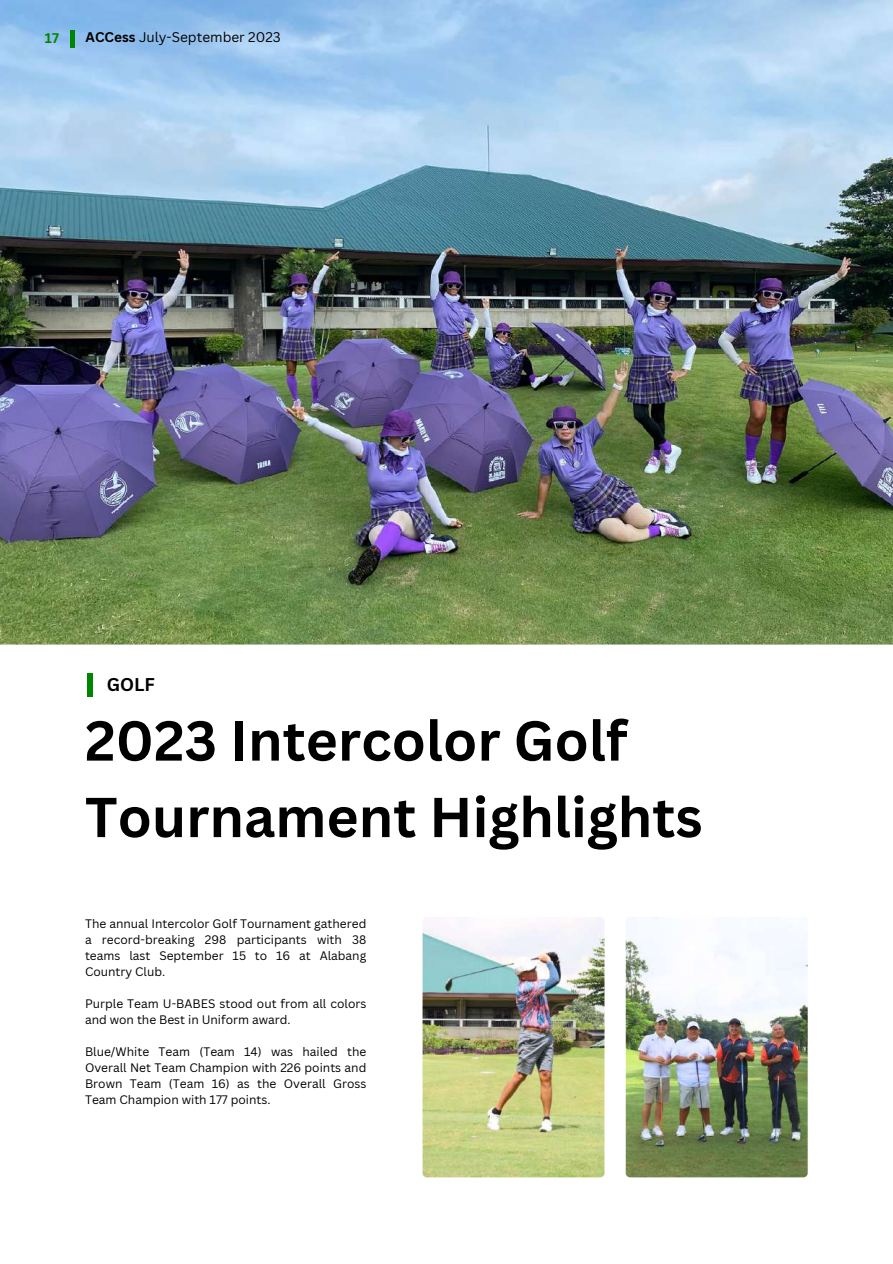
<style>
.page{position:relative;width:893px;height:1264px;background:#fff}
.page>*{position:absolute;margin:0;border:0;box-sizing:border-box;transform-origin:0 0}
.t1{font:700 54.9px/76.5px "Canva Sans";color:#000}
.t2{font:700 18px "Canva Sans";color:#000}
.t3{font:13.65px "Canva Sans";color:#000}
.t4{font:700 13.65px "Canva Sans";color:#008500}
.t5{font:12px/16px "Canva Sans";color:#000;text-align:justify}
.s1{font-weight:700}
</style>
<div class="page">
<img style="left:0;top:0;width:892px;height:644px">
<img style="left:422px;top:916px;width:182px;height:261px;border-radius:4px">
<img style="left:625px;top:916px;width:182px;height:261px;border-radius:4px">
<div style="left:87px;top:673px;width:5px;height:24px;background:#008500"></div>
<div style="left:70px;top:30px;width:5px;height:18px;background:#008500"></div>
<p class="t4" style="left:45px;top:28px;width:16px">17</p>
<p class="t3" style="left:85px;top:27px;width:197px"><span class="s1">ACCess</span> July-September 2023</p>
<h2 class="t2" style="left:107px;top:671px;width:50px">GOLF</h2>
<h1 class="t1" style="left:85px;top:701px;width:619px">2023 Intercolor Golf<br>Tournament Highlights</h1>
<p class="t5" style="left:85px;top:915px;width:283px">The annual Intercolor Golf Tournament gathered a record-breaking 298 participants with 38 teams last September 15 to 16 at Alabang Country Club.</p>
<p class="t5" style="left:85px;top:995px;width:283px">Purple Team U-BABES stood out from all colors and won the Best in Uniform award.</p>
<p class="t5" style="left:85px;top:1042px;width:283px">Blue/White Team (Team 14) was hailed the Overall Net Team Champion with 226 points and Brown Team (Team 16) as the Overall Gross Team Champion with 177 points.</p>
</div>
